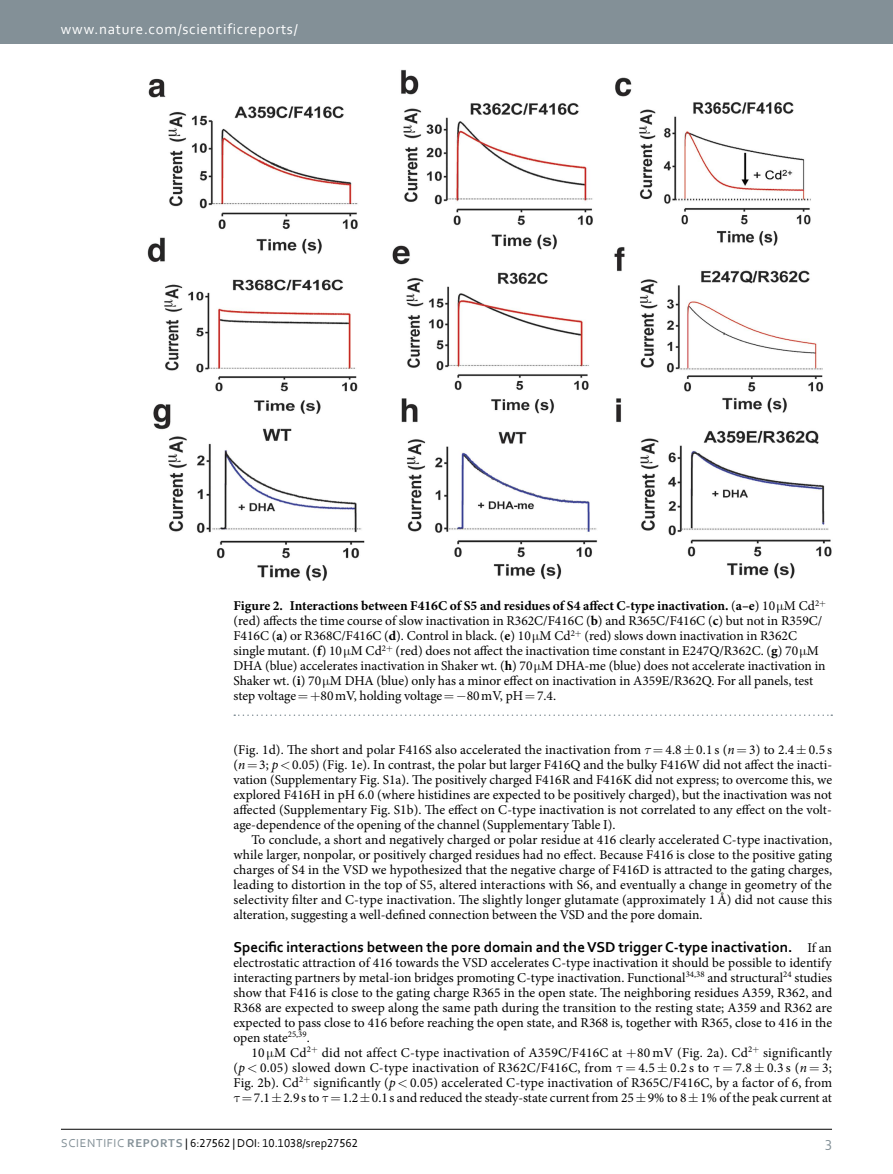
<style>
.page{position:relative;width:893px;height:1174px;background:#fff}
.page>*{position:absolute;margin:0;border:0;box-sizing:border-box;transform-origin:0 0}
.t1{font:700 15px "Corbel";color:#000}
.t2{font:15px "Corbel";letter-spacing:.045em;color:#fff}
.t3{font:15px "Corbel";color:#839097}
.t4{font:13.5px/15px "Minion Pro";color:#000;text-align:justify}
.t5{font:12px "Corbel";color:#000}
.s1{font-weight:700}
.s2{font-style:italic}
.s3{font-family:"Minion Pro";font-weight:400;font-size:13.5px}
.s4{color:#839097}
.s5{font-weight:700;color:#839097}
</style>
<div class="page">
<div style="left:0;top:0;width:893px;height:43px;background:#839097"></div>
<hr style="left:61px;top:1129px;width:771px;height:1px;background:#000">
<img style="left:148px;top:70px;width:684px;height:511px">
<svg style="left:234px;top:714px;width:598px;height:2px"></svg>
<p class="t2" style="left:61px;top:19px;width:238px">www.nature.com/scientificreports/</p>
<p class="t4" style="left:233px;top:598px;width:594px;text-align:left"><span class="s1">Figure 2. Interactions between F416C of S5 and residues of S4 affect C-type inactivation.</span> (<span class="s1">a–e</span>) 10 M Cd<sup>2 </sup>(red) affects the time course of slow inactivation in R362C/F416C (<span class="s1">b</span>) and R365C/F416C (<span class="s1">c</span>) but not in R359C/ F416C (<span class="s1">a</span>) or R368C/F416C (<span class="s1">d</span>). Control in black. (<span class="s1">e</span>) 10 M Cd<sup>2</sup> (red) slows down inactivation in R362C single mutant. (<span class="s1">f</span>) 10 M Cd<sup>2</sup> (red) does not affect the inactivation time constant in E247Q/R362C. (<span class="s1">g</span>) 70 M DHA (blue) accelerates inactivation in Shaker wt. (<span class="s1">h</span>) 70 M DHA-me (blue) does not accelerate inactivation in Shaker wt. (<span class="s1">i</span>) 70 M DHA (blue) only has a minor effect on inactivation in A359E/R362Q. For all panels, test step voltage</p>
<p class="t4" style="left:321px;top:688px;width:237px">80mV, holding voltage −80mV, pH 7.4.</p>
<p class="t4" style="left:233px;top:742px;width:409px">(Fig. 1d). The short and polar F416S also accelerated the inactivation from</p>
<p class="t4" style="left:233px;top:742px;width:600px;text-indent:432px">4.8 0.1 s (<span class="s2">n</span> 3) to 2.4 0.5 s (<span class="s2">n</span> 3; <span class="s2">p</span> 0.05) (Fig. 1e). In contrast, the polar but larger F416Q and the bulky F416W did not affect the inacti&shy;vation (Supplementary Fig. S1a). The positively charged F416R and F416K did not express; to overcome this, we explored F416H in pH 6.0 (where histidines are expected to be positively charged), but the inactivation was not affected (Supplementary Fig. S1b). The effect on C-type inactivation is not correlated to any effect on the volt&shy;age-dependence of the opening of the channel (Supplementary Table I).</p>
<p class="t4" style="left:233px;top:832px;width:600px;text-indent:18px">To conclude, a short and negatively charged or polar residue at 416 clearly accelerated C-type inactivation, while larger, nonpolar, or positively charged residues had no effect. Because F416 is close to the positive gating charges of S4 in the VSD we hypothesized that the negative charge of F416D is attracted to the gating charges, leading to distortion in the top of S5, altered interactions with S6, and eventually a change in geometry of the selectivity filter and C-type inactivation. The slightly longer glutamate (approximately 1Å) did not cause this alteration, suggesting a well-defined connection between the VSD and the pore domain.</p>
<p class="t1" style="left:233px;top:937px;width:600px">Specific interactions between the pore domain and the VSD trigger C-type inactivation. <span class="s3">If an</span></p>
<p class="t4" style="left:233px;top:955px;width:600px">electrostatic attraction of 416 towards the VSD accelerates C-type inactivation it should be possible to identify interacting partners by metal-ion bridges promoting C-type inactivation. Functional<sup>34,38</sup> and structural<sup>24</sup> studies show that F416 is close to the gating charge R365 in the open state. The neighboring residues A359, R362, and R368 are expected to sweep along the same path during the transition to the resting state; A359 and R362 are expected to pass close to 416 before reaching the open state, and R368 is, together with R365, close to 416 in the open state<sup>25,39</sup>.</p>
<p class="t4" style="left:233px;top:1045px;width:600px;text-indent:18px">10 M Cd<sup>2</sup> did not affect C-type inactivation of A359C/F416C at 80 mV (Fig. 2a). Cd<sup>2</sup> significantly (<span class="s2">p</span> 0.05) slowed down C-type inactivation of R362C/F416C, from</p>
<p class="t4" style="left:638px;top:1060px;width:72px">4.5 0.2 s to</p>
<p class="t4" style="left:735px;top:1060px;width:98px">7.8 0.3 s (<span class="s2">n</span> 3;</p>
<p class="t4" style="left:233px;top:1075px;width:600px">Fig. 2b). Cd<sup>2</sup> significantly (<span class="s2">p</span> 0.05) accelerated C-type inactivation of R365C/F416C, by a factor of 6, from</p>
<p class="t4" style="left:254px;top:1090px;width:67px">7.1 2.9s to</p>
<p class="t4" style="left:342px;top:1090px;width:491px">1.2 0.1s and reduced the steady-state current from 25 9% to 8 1% of the peak current at</p>
<p class="t5" style="left:61px;top:1135px;width:298px"><span class="s4">Scientific</span> <span class="s5">Reports</span> | 6:27562 | DOI: 10.1038/srep27562</p>
<p class="t3" style="left:825px;top:1132px;width:8px">3</p>
</div>
